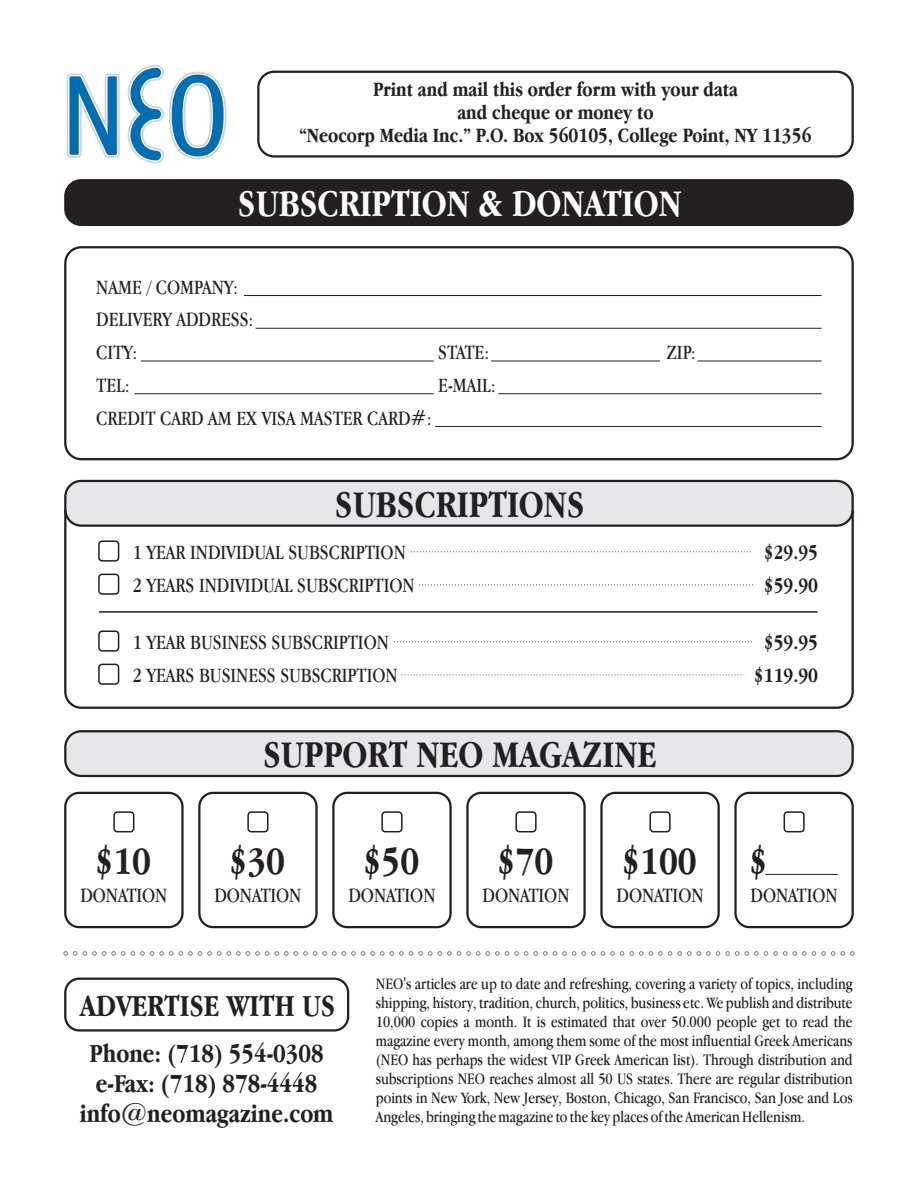
<style>
.page{position:relative;width:918px;height:1188px;background:#fff}
.page>*{position:absolute;margin:0;border:0;box-sizing:border-box;transform-origin:0 0}
.t1{font:700 39.9px "Apple Garamond";color:#231f20}
.t2{font:700 39px "Apple Garamond";color:#231f20}
.t3{font:700 39px "Apple Garamond";color:#fff}
.t4{font:700 31.65px "Apple Garamond";color:#231f20}
.t5{font:700 26.85px/30px "Apple Garamond";color:#231f20;text-align:center}
.t6{font:21px/32.7px "Apple Garamond";color:#231f20}
.t7{font:700 21px/23.4px "Apple Garamond";color:#231f20;text-align:center}
.t8{font:16.5px/19px "Apple Garamond";color:#231f20;text-align:justify}
</style>
<div class="page">
<div style="left:64px;top:179px;width:790px;height:47px;background:#231f20;border:2px solid #231f20;border-radius:16px"></div>
<div style="left:64px;top:480px;width:790px;height:47px;background:#e6e7e8;border:2px solid #231f20;border-radius:16px"></div>
<hr style="left:498px;top:393px;width:324px;height:1px;background:#231f20">
<hr style="left:244px;top:295px;width:578px;height:1px;background:#231f20">
<hr style="left:256px;top:328px;width:566px;height:1px;background:#231f20">
<hr style="left:698px;top:361px;width:124px;height:1px;background:#231f20">
<hr style="left:435px;top:426px;width:387px;height:1px;background:#231f20">
<hr style="left:134px;top:393px;width:300px;height:1px;background:#231f20">
<hr style="left:141px;top:361px;width:293px;height:1px;background:#231f20">
<hr style="left:491px;top:361px;width:169px;height:1px;background:#231f20">
<svg style="left:66px;top:65px;width:161px;height:99px"></svg>
<div style="left:64px;top:246px;width:790px;height:214px;border:2px solid #231f20;border-radius:16px"></div>
<svg style="left:64px;top:508px;width:790px;height:201px"></svg>
<div style="left:98px;top:540px;width:21px;height:22px;border:1px solid #231f20;border-radius:3px"></div>
<svg style="left:419px;top:585px;width:334px;height:1px"></svg>
<div style="left:98px;top:574px;width:21px;height:21px;border:1px solid #231f20;border-radius:3px"></div>
<hr style="left:99px;top:611px;width:718px;height:2px;background:#231f20">
<svg style="left:394px;top:641px;width:359px;height:1px"></svg>
<div style="left:98px;top:630px;width:21px;height:22px;border:1px solid #231f20;border-radius:3px"></div>
<svg style="left:402px;top:675px;width:342px;height:1px"></svg>
<div style="left:98px;top:664px;width:21px;height:21px;border:1px solid #231f20;border-radius:3px"></div>
<div style="left:64px;top:730px;width:790px;height:47px;background:#e6e7e8;border:2px solid #231f20;border-radius:16px"></div>
<div style="left:784px;top:811px;width:21px;height:21px;border:1px solid #231f20;border-radius:3px"></div>
<div style="left:734px;top:792px;width:120px;height:136px;border:2px solid #231f20;border-radius:14px"></div>
<div style="left:649px;top:811px;width:22px;height:21px;border:1px solid #231f20;border-radius:3px"></div>
<div style="left:600px;top:792px;width:120px;height:136px;border:2px solid #231f20;border-radius:14px"></div>
<div style="left:515px;top:811px;width:22px;height:21px;border:1px solid #231f20;border-radius:3px"></div>
<div style="left:466px;top:792px;width:120px;height:136px;border:2px solid #231f20;border-radius:14px"></div>
<div style="left:381px;top:811px;width:22px;height:21px;border:1px solid #231f20;border-radius:3px"></div>
<div style="left:332px;top:792px;width:120px;height:136px;border:2px solid #231f20;border-radius:14px"></div>
<div style="left:247px;top:811px;width:22px;height:21px;border:1px solid #231f20;border-radius:3px"></div>
<div style="left:198px;top:792px;width:120px;height:136px;border:2px solid #231f20;border-radius:14px"></div>
<div style="left:113px;top:811px;width:21px;height:21px;border:1px solid #231f20;border-radius:3px"></div>
<div style="left:64px;top:792px;width:120px;height:136px;border:2px solid #231f20;border-radius:14px"></div>
<hr style="left:766px;top:874px;width:72px;height:1px;background:#231f20">
<svg style="left:63px;top:951px;width:14px;height:5px"></svg>
<svg style="left:83px;top:951px;width:42px;height:5px"></svg>
<svg style="left:131px;top:951px;width:42px;height:5px"></svg>
<svg style="left:179px;top:951px;width:42px;height:5px"></svg>
<svg style="left:227px;top:951px;width:42px;height:5px"></svg>
<svg style="left:275px;top:951px;width:61px;height:5px"></svg>
<svg style="left:342px;top:951px;width:42px;height:5px"></svg>
<svg style="left:390px;top:951px;width:42px;height:5px"></svg>
<svg style="left:438px;top:951px;width:42px;height:5px"></svg>
<svg style="left:486px;top:951px;width:42px;height:5px"></svg>
<svg style="left:534px;top:951px;width:42px;height:5px"></svg>
<svg style="left:582px;top:951px;width:61px;height:5px"></svg>
<svg style="left:649px;top:951px;width:42px;height:5px"></svg>
<svg style="left:697px;top:951px;width:42px;height:5px"></svg>
<svg style="left:745px;top:951px;width:42px;height:5px"></svg>
<svg style="left:793px;top:951px;width:42px;height:5px"></svg>
<svg style="left:841px;top:951px;width:14px;height:5px"></svg>
<div style="left:257px;top:71px;width:597px;height:87px;border:2px solid #231f20;border-radius:16px"></div>
<div style="left:64px;top:978px;width:285px;height:54px;border:2px solid #231f20;border-radius:14px"></div>
<p class="t7" style="left:299px;top:79px;width:514px">Print and mail this order form with your data<br>and cheque or money to<br>“Neocorp Media Inc.” P.O. Box 560105, College Point, NY 11356</p>
<h2 class="t3" style="left:238px;top:189px;width:445px">SUBSCRIPTION &amp; DONATION</h2>
<p class="t6" style="left:96px;top:272px;width:159px">NAME / COMPANY:<br>DELIVERY ADDRESS:<br>CITY:</p>
<p class="t6" style="left:438px;top:338px;width:53px">STATE:</p>
<p class="t6" style="left:667px;top:338px;width:30px">ZIP:</p>
<p class="t6" style="left:96px;top:370px;width:35px">TEL:</p>
<p class="t6" style="left:438px;top:370px;width:59px">E-MAIL:</p>
<p class="t6" style="left:96px;top:403px;width:337px">CREDIT CARD AM EX VISA MASTER CARD#:</p>
<h2 class="t2" style="left:335px;top:490px;width:251px">SUBSCRIPTIONS</h2>
<p class="t6" style="left:133px;top:537px;width:275px">1 YEAR INDIVIDUAL SUBSCRIPTION</p>
<p class="t7" style="left:764px;top:542px;width:56px">$29.95</p>
<p class="t6" style="left:133px;top:570px;width:283px">2 YEARS INDIVIDUAL SUBSCRIPTION</p>
<p class="t7" style="left:764px;top:575px;width:56px">$59.90</p>
<p class="t6" style="left:133px;top:627px;width:258px">1 YEAR BUSINESS SUBSCRIPTION</p>
<p class="t7" style="left:764px;top:632px;width:56px">$59.95</p>
<p class="t6" style="left:133px;top:660px;width:266px">2 YEARS BUSINESS SUBSCRIPTION</p>
<p class="t7" style="left:754px;top:665px;width:66px">$119.90</p>
<h1 class="t1" style="left:95px;top:847px;width:58px">$10</h1>
<p class="t6" style="left:80px;top:881px;width:89px">DONATION</p>
<h2 class="t2" style="left:263px;top:740px;width:395px">SUPPORT NEO MAGAZINE</h2>
<h1 class="t1" style="left:229px;top:847px;width:58px">$30</h1>
<p class="t6" style="left:214px;top:881px;width:89px">DONATION</p>
<h1 class="t1" style="left:363px;top:847px;width:58px">$50</h1>
<p class="t6" style="left:348px;top:881px;width:89px">DONATION</p>
<h1 class="t1" style="left:497px;top:847px;width:58px">$70</h1>
<p class="t6" style="left:483px;top:881px;width:89px">DONATION</p>
<h1 class="t1" style="left:622px;top:847px;width:77px">$100</h1>
<p class="t6" style="left:617px;top:881px;width:89px">DONATION</p>
<h1 class="t1" style="left:749px;top:847px;width:20px">$</h1>
<p class="t6" style="left:751px;top:881px;width:89px">DONATION</p>
<h3 class="t4" style="left:80px;top:994px;width:257px">ADVERTISE WITH US</h3>
<h3 class="t5" style="left:80px;top:1040px;width:255px">Phone: (718) 554-0308 e-Fax: (718) 878-4448 info@neomagazine.com</h3>
<p class="t8" style="left:376px;top:975px;width:479px">NEO's articles are up to date and refreshing, covering a variety of topics, including shipping, history, tradition, church, politics, business etc. We publish and distribute 10,000 copies a month. It is estimated that over 50.000 people get to read the magazine every month, among them some of the most influential Greek Americans (NEO has perhaps the widest VIP Greek American list). Through distribution and subscriptions NEO reaches almost all 50 US states. There are regular distribution points in New York, New Jersey, Boston, Chicago, San Francisco, San Jose and Los Angeles, bringing the magazine to the key places of the American Hellenism.</p>
</div>
